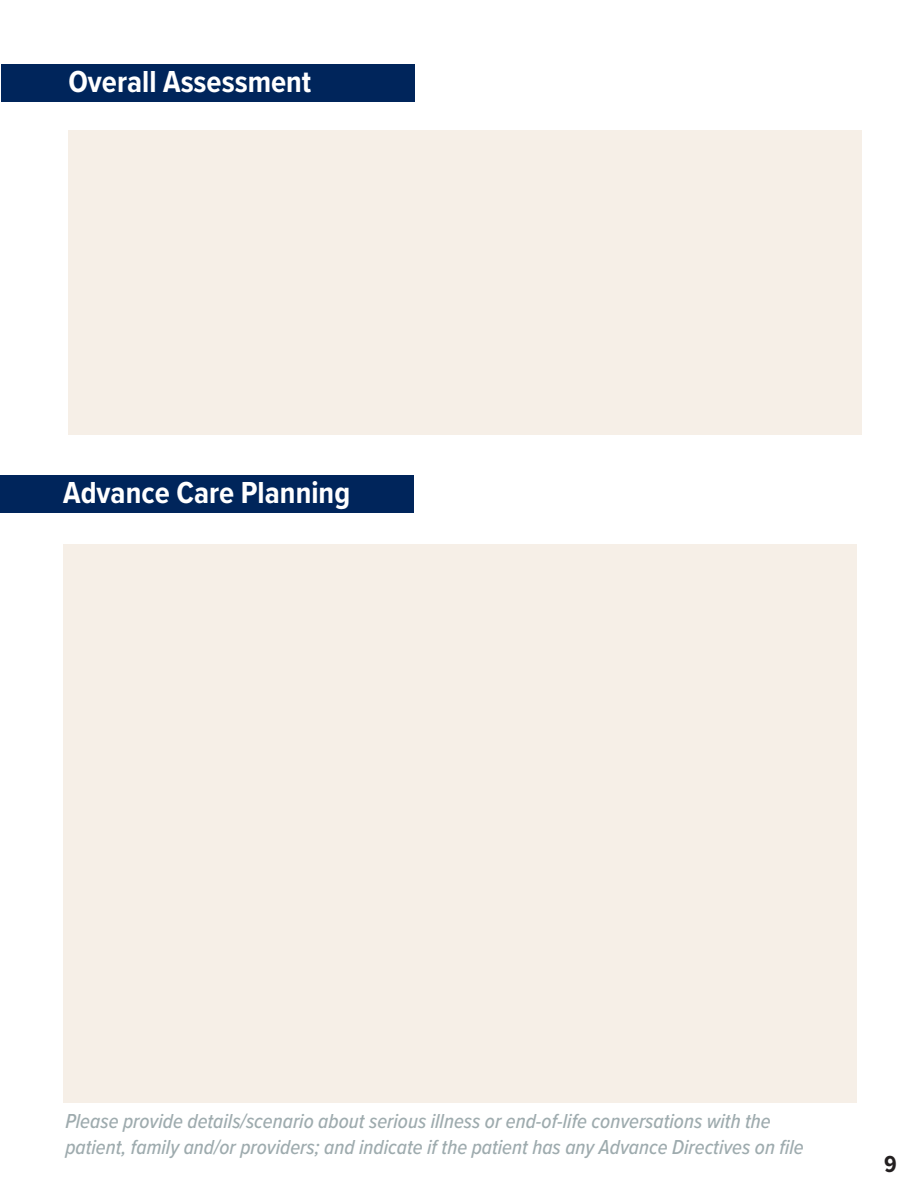
<style>
.page{position:relative;width:918px;height:1188px;background:#fff}
.page>*{position:absolute;margin:0;border:0;box-sizing:border-box;transform-origin:0 0}
.t1{font:700 31.5px "Proxima Nova Cond";color:#fff}
.t2{font:700 24px "Proxima Nova Cond";color:#231f20}
.t3{font:italic 500 21px/25.2px "Proxima Nova Cond";color:#9eabae}
</style>
<div class="page">
<div style="left:64px;top:544px;width:793px;height:559px;background:#f6efe7"></div>
<div style="left:0;top:475px;width:414px;height:37px;background:#00255b"></div>
<div style="left:68px;top:130px;width:793px;height:305px;background:#f6efe7"></div>
<div style="left:1px;top:65px;width:414px;height:37px;background:#00255b"></div>
<h1 class="t1" style="left:68px;top:59px;width:244px">Overall Assessment</h1>
<h1 class="t1" style="left:63px;top:469px;width:288px">Advance Care Planning</h1>
<p class="t3" style="left:65px;top:1108px;width:740px">Please provide details/scenario about serious illness or end-of-life conversations with the patient, family and/or providers; and indicate if the patient has any Advance Directives on file</p>
<p class="t2" style="left:884px;top:1147px;width:14px">9</p>
</div>
